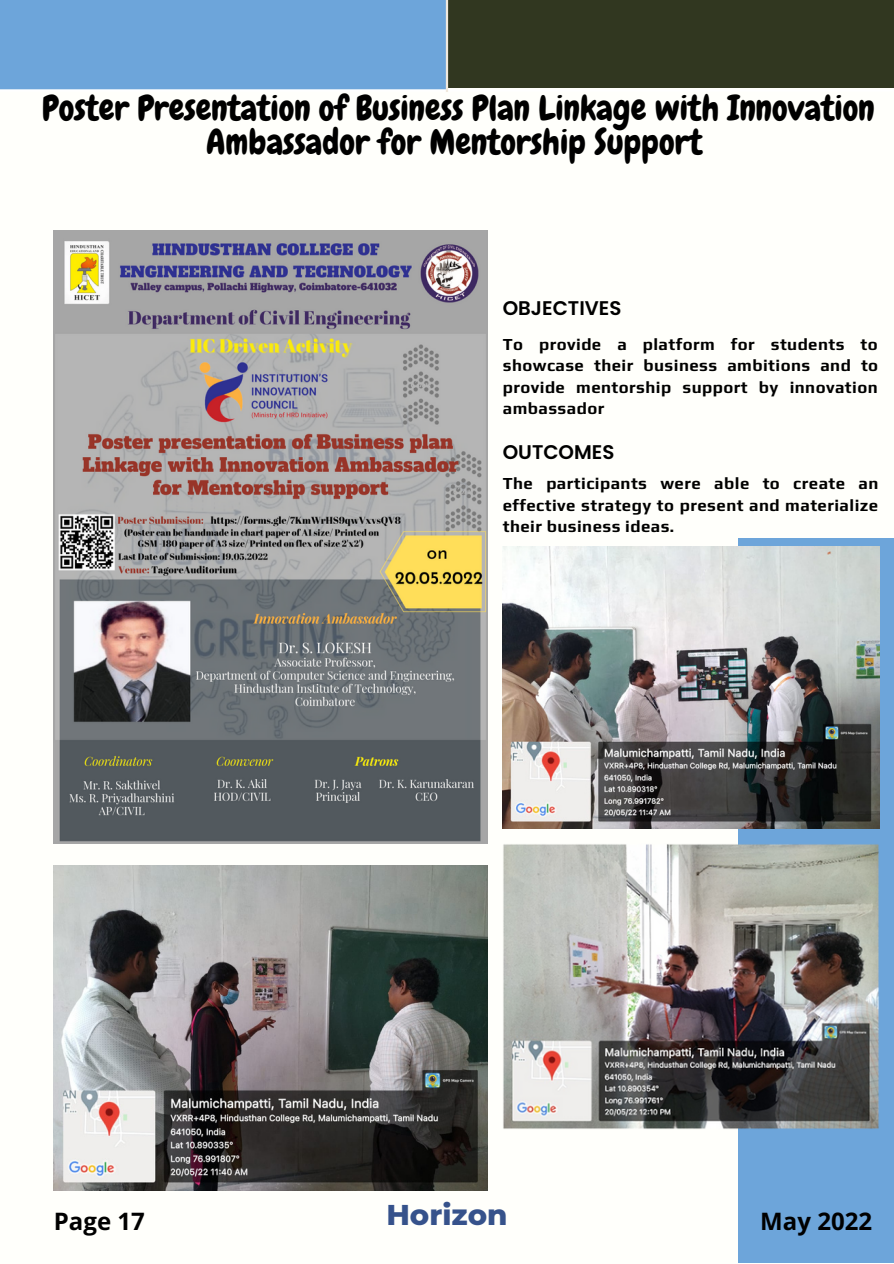
<style>
.page{position:relative;width:894px;height:1264px;background:#fff}
.page>*{position:absolute;margin:0;border:0;box-sizing:border-box;transform-origin:0 0}
.t1{font:34.95px/33.8px "Chewy";color:#000;text-align:center}
.t2{font:800 29.25px "Montserrat";color:#36528b}
.t3{font:700 24px "Open Sans";color:#000}
.t4{font:600 19.8px "Poppins";color:#000}
.t5{font:700 16.8px/21.5px "Play";letter-spacing:.025em;color:#000;text-align:justify}
</style>
<div class="page">
<div style="left:0;top:0;width:893px;height:1263px;background:#fffffb"></div>
<div style="left:0;top:0;width:447px;height:91px;background:#6da5da"></div>
<div style="left:447px;top:0;width:446px;height:87px;background:#313720"></div>
<hr style="left:0;top:89px;width:893px;height:3px;background:#fff">
<hr style="left:445px;top:0;width:3px;height:92px;background:#f1e9dd">
<div style="left:737px;top:538px;width:156px;height:724px;background:#6da5da"></div>
<img style="left:54px;top:230px;width:433px;height:614px">
<img style="left:54px;top:865px;width:433px;height:325px">
<img style="left:502px;top:546px;width:376px;height:282px">
<img style="left:503px;top:843px;width:375px;height:286px">
<p class="t1" style="left:42px;top:91px;width:833px">Poster Presentation of Business Plan Linkage with Innovation<br>Ambassador for Mentorship Support</p>
<p class="t4" style="left:502px;top:294px;width:120px">OBJECTIVES</p>
<p class="t5" style="left:502px;top:333px;width:377px">To provide a platform for students to showcase their business ambitions and to provide mentorship support by innovation ambassador</p>
<p class="t4" style="left:502px;top:438px;width:113px">OUTCOMES</p>
<p class="t5" style="left:502px;top:472px;width:377px">The participants were able to create an effective strategy to present and materialize their business ideas.</p>
<p class="t3" style="left:54px;top:1203px;width:92px">Page 17</p>
<p class="t2" style="left:386px;top:1196px;width:123px">Horizon</p>
<p class="t3" style="left:760px;top:1204px;width:113px">May 2022</p>
</div>
